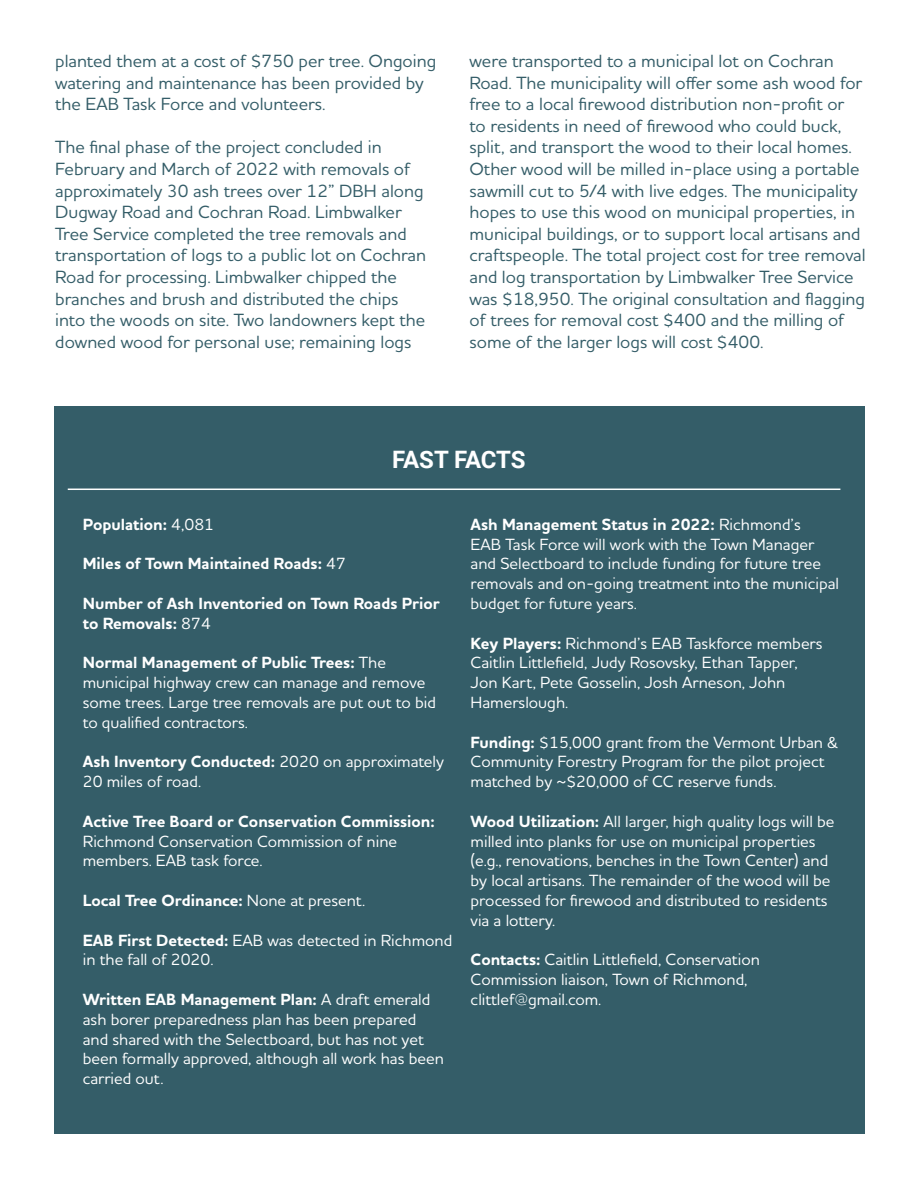
<style>
.page{position:relative;width:918px;height:1188px;background:#fff}
.page>*{position:absolute;margin:0;border:0;box-sizing:border-box;transform-origin:0 0}
.t1{font:700 24px "Roboto";letter-spacing:-.01em;color:#fff}
.t2{font:500 18px/21.6px "Houschka Pro";color:#345d68}
.t3{font:500 16.5px/19.8px "Houschka Pro";color:#fff}
.t4{font:700 16.5px/19.8px "Houschka Pro";color:#fff}
.s1{font-weight:500}
.s2{font-weight:700}
</style>
<div class="page">
<div style="left:54px;top:406px;width:810px;height:728px;background:#345d68"></div>
<hr style="left:68px;top:489px;width:772px;height:1px;background:#fff">
<p class="t2" style="left:55px;top:50px;width:382px">planted them at a cost of $750 per tree. Ongoing watering and maintenance has been provided by the EAB Task Force and volunteers.</p>
<p class="t2" style="left:55px;top:136px;width:372px">The final phase of the project concluded in February and March of 2022 with removals of approximately 30 ash trees over 12” DBH along Dugway Road and Cochran Road. Limbwalker Tree Service completed the tree removals and transportation of logs to a public lot on Cochran Road for processing. Limbwalker chipped the branches and brush and distributed the chips into the woods on site. Two landowners kept the downed wood for personal use; remaining logs</p>
<p class="t2" style="left:469px;top:50px;width:398px">were transported to a municipal lot on Cochran Road. The municipality will offer some ash wood for free to a local firewood distribution non-profit or<br>to residents in need of firewood who could buck, split, and transport the wood to their local homes.<br>Other wood will be milled in-place using a portable sawmill cut to 5/4 with live edges. The municipality hopes to use this wood on municipal properties, in municipal buildings, or to support local artisans and craftspeople. The total project cost for tree removal and log transportation by Limbwalker Tree Service was $18,950. The original consultation and flagging of trees for removal cost $400 and the milling of some of the larger logs will cost $400.</p>
<h1 class="t1" style="left:392px;top:442px;width:135px">FAST FACTS</h1>
<p class="t4" style="left:83px;top:515px;width:133px">Population: <span class="s1">4,081</span></p>
<p class="t4" style="left:83px;top:554px;width:265px">Miles of Town Maintained Roads: <span class="s1">47</span></p>
<p class="t4" style="left:83px;top:594px;width:358px">Number of Ash Inventoried on Town Roads Prior to Removals: <span class="s1">874</span></p>
<p class="t3" style="left:83px;top:652px;width:355px"><span class="s2">Normal Management of Public Trees:</span> The municipal highway crew can manage and remove some trees. Large tree removals are put out to bid to qualified contractors.</p>
<p class="t3" style="left:83px;top:751px;width:363px"><span class="s2">Ash Inventory Conducted:</span> 2020 on approximately<br>20 miles of road.</p>
<p class="t4" style="left:83px;top:812px;width:353px">Active Tree Board or Conservation Commission:</p>
<p class="t3" style="left:83px;top:831px;width:316px">Richmond Conservation Commission of nine members. EAB task force.</p>
<p class="t4" style="left:83px;top:891px;width:284px">Local Tree Ordinance: <span class="s1">None at present.</span></p>
<p class="t3" style="left:83px;top:930px;width:371px"><span class="s2">EAB First Detected:</span> EAB was detected in Richmond in the fall of 2020.</p>
<p class="t3" style="left:83px;top:989px;width:363px"><span class="s2">Written EAB Management Plan:</span> A draft emerald ash borer preparedness plan has been prepared and shared with the Selectboard, but has not yet been formally approved, although all work has been carried out.</p>
<p class="t3" style="left:471px;top:514px;width:370px"><span class="s2">Ash Management Status in 2022:</span> Richmond’s<br>EAB Task Force will work with the Town Manager and Selectboard to include funding for future tree removals and on-going treatment into the municipal budget for future years.</p>
<p class="t3" style="left:471px;top:633px;width:354px"><span class="s2">Key Players:</span> Richmond’s EAB Taskforce members Caitlin Littlefield, Judy Rosovsky, Ethan Tapper, Jon Kart, Pete Gosselin, Josh Arneson, John Hamerslough.</p>
<p class="t3" style="left:471px;top:732px;width:369px"><span class="s2">Funding:</span> $15,000 grant from the Vermont Urban &amp;<br>Community Forestry Program for the pilot project matched by ~$20,000 of CC reserve funds.</p>
<p class="t3" style="left:471px;top:811px;width:365px"><span class="s2">Wood Utilization:</span> All larger, high quality logs will be milled into planks for use on municipal properties (e.g., renovations, benches in the Town Center) and by local artisans. The remainder of the wood will be processed for firewood and distributed to residents via a lottery.</p>
<p class="t3" style="left:471px;top:949px;width:291px"><span class="s2">Contacts:</span> Caitlin Littlefield, Conservation<br>Commission liaison, Town of Richmond, clittlef@gmail.com.</p>
</div>
